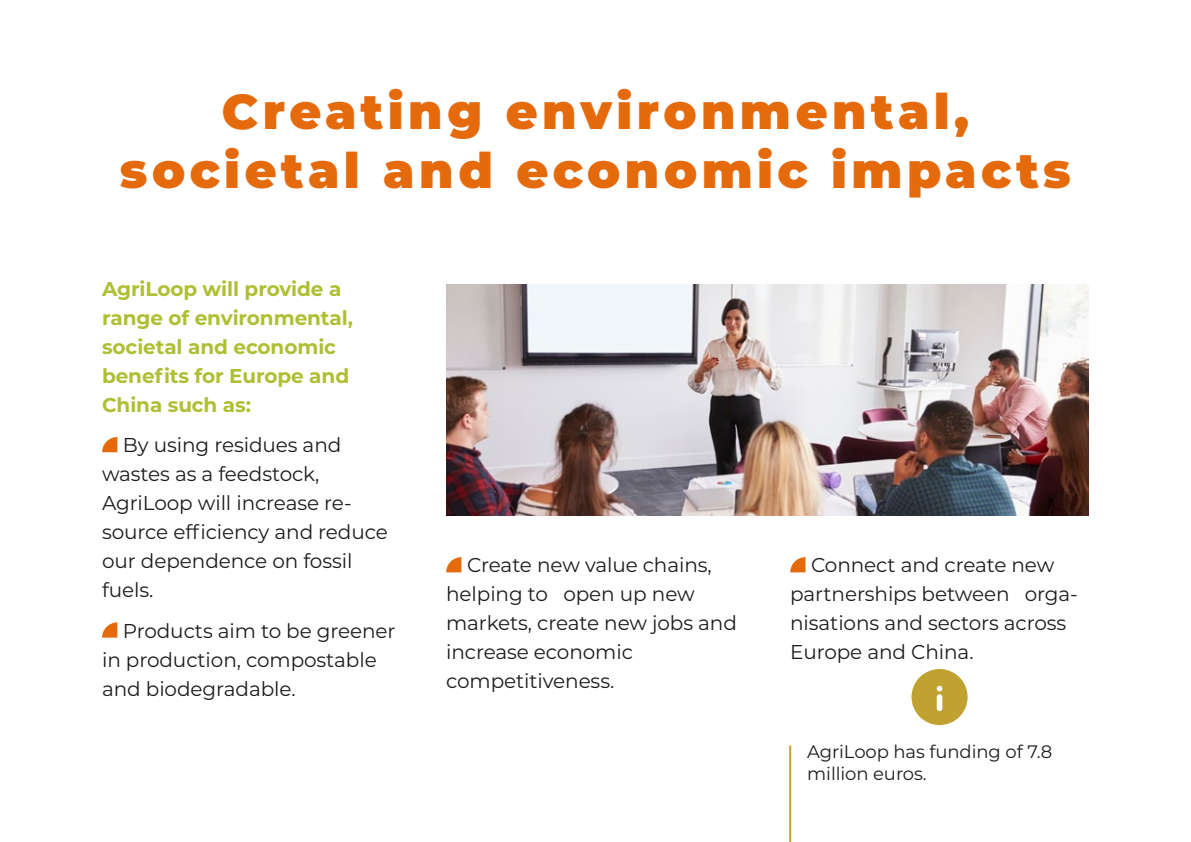
<style>
.page{position:relative;width:1191px;height:842px;background:#fff}
.page>*{position:absolute;margin:0;border:0;box-sizing:border-box;transform-origin:0 0}
.t1{font:900 49px/58.8px "Montserrat";letter-spacing:.09em;color:#e56a0c;text-align:center}
.t2{font:20px/29px "Montserrat";letter-spacing:-.005em;color:#1d1d1b}
.t3{font:700 20px/29px "Montserrat";letter-spacing:-.005em;color:#aebf33}
.t4{font:18px/21.6px "Montserrat";letter-spacing:-.005em;color:#1d1d1b}
</style>
<div class="page">
<svg style="left:102px;top:437px;width:15px;height:15px"></svg>
<svg style="left:102px;top:622px;width:15px;height:16px"></svg>
<img style="left:446px;top:284px;width:643px;height:231px">
<svg style="left:446px;top:557px;width:15px;height:15px"></svg>
<svg style="left:790px;top:557px;width:15px;height:15px"></svg>
<svg style="left:911px;top:669px;width:56px;height:56px"></svg>
<hr style="left:789px;top:746px;width:2px;height:96px;background:#c0a231">
<h1 class="t1" style="left:120px;top:79px;width:952px">Creating environmental, societal and economic impacts</h1>
<p class="t3" style="left:102px;top:273px;width:252px">AgriLoop will provide a range of environmental, societal and economic benefits for Europe and<br>China such as:</p>
<p class="t2" style="left:102px;top:430px;width:287px;text-indent:21px">By using residues and wastes as a feedstock,<br>AgriLoop will increase re&shy;source efficiency and reduce our dependence on fossil fuels.</p>
<p class="t2" style="left:102px;top:615px;width:295px;text-indent:21px">Products aim to be greener in production, compostable and biodegradable.</p>
<p class="t2" style="left:446px;top:550px;width:292px;text-indent:21px">Create new value chains, helping to open up new markets, create new jobs and increase economic competitiveness.</p>
<p class="t2" style="left:790px;top:550px;width:289px;text-indent:21px">Connect and create new partnerships between orga&shy;nisations and sectors across<br>Europe and China.</p>
<p class="t4" style="left:807px;top:740px;width:247px">AgriLoop has funding of 7.8 million euros.</p>
</div>
